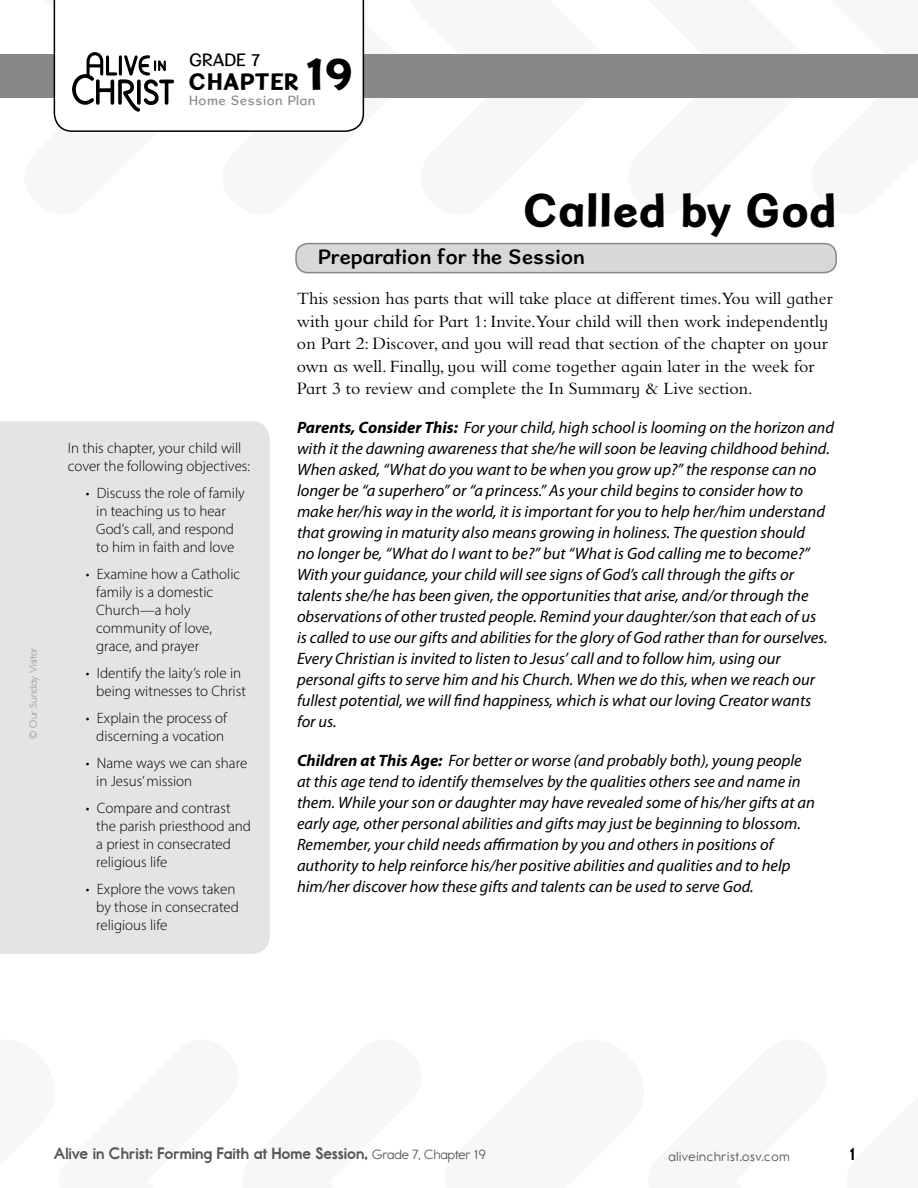
<style>
.page{position:relative;width:918px;height:1188px;background:#fff}
.page>*{position:absolute;margin:0;border:0;box-sizing:border-box;transform-origin:0 0}
.t1{font:48px "Sweater School Xb";color:#000}
.t2{font:24px "Sweater School Xb";letter-spacing:.01em;color:#000}
.t3{font:21px "Sweater School Sb";color:#000}
.t4{font:18px/22.5px "Bembo Infant MT Std";color:#000}
.t5{font:18px "Sweater School Rg";color:#000}
.t6{font:18px "Report School Hv";color:#000}
.t7{font:italic 16.5px/21px "Myriad Pro";color:#000}
.t8{font:16.5px "Report School Hv";color:#58585a}
.t9{font:300 15px/18px "Myriad Pro";color:#000}
.t10{font:13.5px "Report School Rg";letter-spacing:.05em;color:#58585a}
.t11{font:13.5px "Sweater School Rg";letter-spacing:.04em;color:#87888a}
.t12{font:10.5px "Report School Rg";color:#a1a2a4}
.s1{font-size:48px}
.s2{font-weight:700}
.s3{font-family:"Report School Rg";font-size:13.5px}
</style>
<div class="page">
<div style="left:0;top:421px;width:270px;height:533px;background:#e3e4e4"></div>
<div style="left:0;top:54px;width:918px;height:44px;background:#87888a"></div>
<svg style="left:53px;top:0;width:312px;height:132px"></svg>
<div style="left:296px;top:244px;width:540px;height:29px;background:#d7d8d9;border-radius:12px"></div>
<div style="left:296px;top:243px;width:541px;height:30px;border:2px solid #87888a;border-radius:12px"></div>
<p class="t5" style="left:189px;top:49px;width:72px">GRADE 7</p>
<h2 class="t2" style="left:189px;top:66px;width:166px">CHAPTER <span class="s1">19</span></h2>
<p class="t11" style="left:189px;top:92px;width:128px">Home Session Plan</p>
<p class="t12" style="left:27px;top:739px;width:93px;rotate:-90deg">© Our Sunday Visitor</p>
<p class="t9" style="left:68px;top:439px;width:184px">In this chapter, your child will cover the following objectives:</p>
<p class="t9" style="left:86px;top:484px;width:161px;text-align:center">• Discuss the role of family in teaching us to hear<br>God’s call, and respond<br>to him in faith and love</p>
<p class="t9" style="left:96px;top:565px;width:146px;text-indent:-10px">• Examine how a Catholic family is a domestic<br>Church—a holy community of love, grace, and prayer</p>
<p class="t9" style="left:96px;top:664px;width:151px;text-indent:-10px">• Identify the laity’s role in being witnesses to Christ</p>
<p class="t9" style="left:86px;top:709px;width:143px;text-align:center">• Explain the process of discerning a vocation</p>
<p class="t9" style="left:96px;top:754px;width:153px;text-indent:-10px">• Name ways we can share in Jesus’mission</p>
<p class="t9" style="left:96px;top:799px;width:156px;text-indent:-10px">• Compare and contrast the parish priesthood and a priest in consecrated religious life</p>
<p class="t9" style="left:96px;top:880px;width:144px;text-indent:-10px">• Explore the vows taken by those in consecrated religious life</p>
<h1 class="t1" style="left:523px;top:180px;width:316px">Called by God</h1>
<p class="t3" style="left:318px;top:244px;width:269px">Preparation for the Session</p>
<p class="t4" style="left:297px;top:287px;width:537px">This session has parts that will take place at different times.You will gather with your child for Part 1: Invite.Your child will then work independently on Part 2: Discover, and you will read that section of the chapter on your own as well. Finally, you will come together again later in the week for Part 3 to review and complete the In Summary &amp; Live section.</p>
<p class="t7" style="left:297px;top:417px;width:539px"><span class="s2">Parents, Consider This:</span> For your child, high school is looming on the horizon and with it the dawning awareness that she/he will soon be leaving childhood behind.<br>When asked, “What do you want to be when you grow up?” the response can no longer be “a superhero” or “a princess.” As your child begins to consider how to make her/his way in the world, it is important for you to help her/him understand that growing in maturity also means growing in holiness. The question should<br>no longer be, “What do I want to be?” but “What is God calling me to become?” With your guidance, your child will see signs of God’s call through the gifts or talents she/he has been given, the opportunities that arise, and/or through the observations of other trusted people. Remind your daughter/son that each of us<br>is called to use our gifts and abilities for the glory of God rather than for ourselves.<br>Every Christian is invited to listen to Jesus’ call and to follow him, using our personal gifts to serve him and his Church. When we do this, when we reach our fullest potential, we will find happiness, which is what our loving Creator wants for us.</p>
<p class="t7" style="left:297px;top:750px;width:519px"><span class="s2">Children at This Age:</span> For better or worse (and probably both), young people at this age tend to identify themselves by the qualities others see and name in them. While your son or daughter may have revealed some of his/her gifts at an early age, other personal abilities and gifts may just be beginning to blossom.<br>Remember, your child needs affirmation by you and others in positions of authority to help reinforce his/her positive abilities and qualities and to help him/her discover how these gifts and talents can be used to serve God.</p>
<p class="t8" style="left:54px;top:1143px;width:433px">Alive in Christ: Forming Faith at Home Session, <span class="s3">Grade 7, Chapter 19</span></p>
<p class="t10" style="left:669px;top:1149px;width:123px">aliveinchrist.osv.com</p>
<p class="t6" style="left:850px;top:1143px;width:6px">1</p>
</div>
